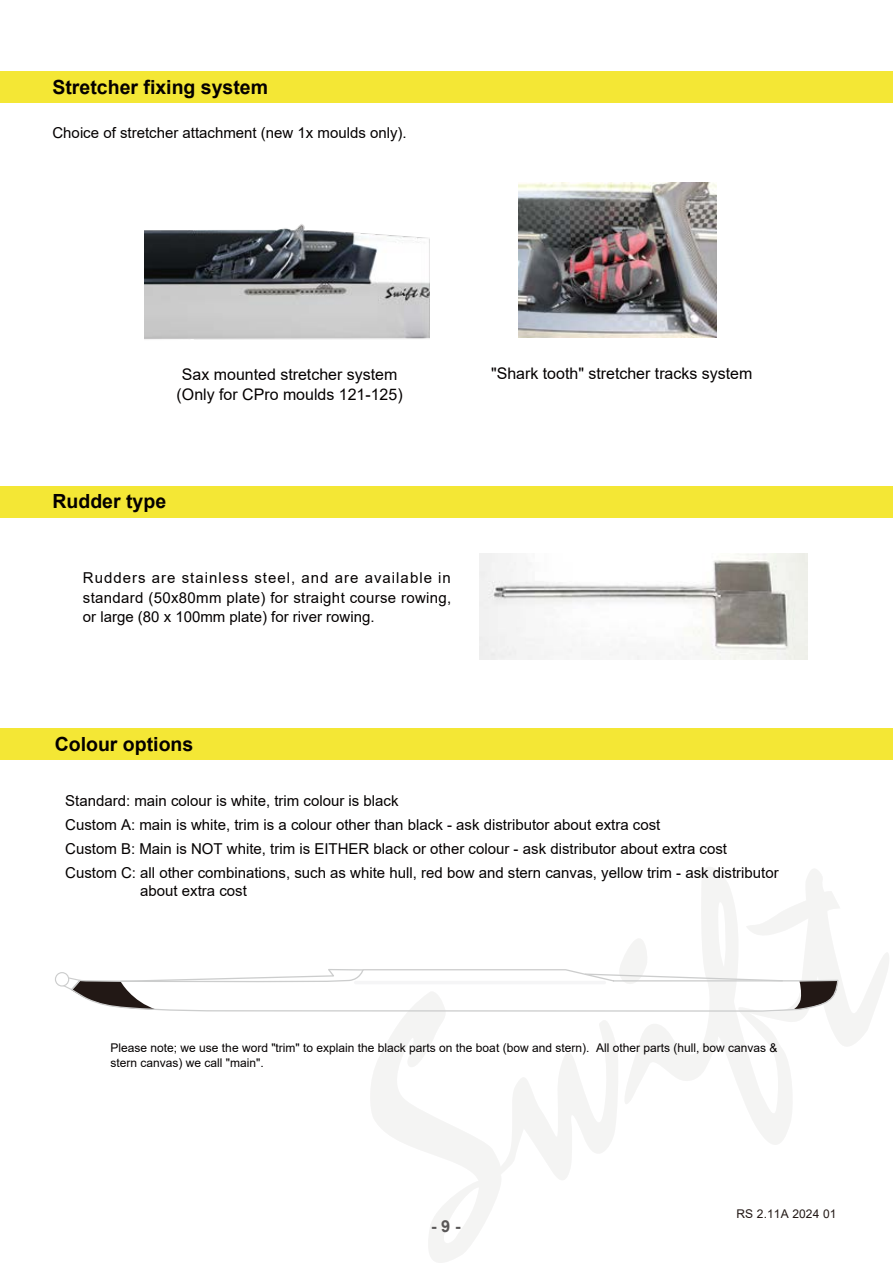
<style>
.page{position:relative;width:893px;height:1263px;background:#fff}
.page>*{position:absolute;margin:0;border:0;box-sizing:border-box;transform-origin:0 0}
.t1{font:700 19.5px "Arial";color:#040000}
.t2{font:700 16.5px "Arial";color:#595757}
.t3{font:15.9px/20.7px "Arial";color:#040000;text-align:center}
.t4{font:15px/24px "Arial";color:#040000}
.t5{font:12px/15px "Arial";color:#040000}
.t6{font:12px "Arial";letter-spacing:.01em;color:#221815}
</style>
<div class="page">
<svg style="left:370px;top:1012px;width:248px;height:251px"></svg>
<svg style="left:625px;top:867px;width:264px;height:278px"></svg>
<div style="left:0;top:486px;width:893px;height:31px;background:#f4e735"></div>
<div style="left:0;top:72px;width:893px;height:31px;background:#f4e735"></div>
<div style="left:0;top:728px;width:893px;height:31px;background:#f4e735"></div>
<div style="left:55px;top:972px;width:14px;height:14px;border:1px solid #cccdcd;border-radius:50%"></div>
<svg style="left:61px;top:918px;width:778px;height:94px"></svg>
<img style="left:480px;top:553px;width:327px;height:106px">
<img style="left:518px;top:182px;width:199px;height:155px">
<img style="left:145px;top:224px;width:285px;height:116px">
<h1 class="t1" style="left:52px;top:74px;width:217px">Stretcher fixing system</h1>
<p class="t4" style="left:52px;top:121px;width:356px">Choice of stretcher attachment (new 1x moulds only).</p>
<p class="t3" style="left:177px;top:364px;width:228px">Sax mounted stretcher system (Only for CPro moulds 121-125)</p>
<p class="t3" style="left:491px;top:363px;width:263px">"Shark tooth" stretcher tracks system</p>
<h1 class="t1" style="left:52px;top:488px;width:115px">Rudder type</h1>
<p class="t4" style="left:83px;top:568px;width:370px;line-height:19.5px;text-align:justify">Rudders are stainless steel, and are available in standard (50x80mm plate) for straight course rowing, or large (80 x 100mm plate) for river rowing.</p>
<h1 class="t1" style="left:55px;top:730px;width:140px">Colour options</h1>
<p class="t4" style="left:65px;top:788px;width:715px">Standard: main colour is white, trim colour is black<br>Custom A: main is white, trim is a colour other than black - ask distributor about extra cost<br>Custom B: Main is NOT white, trim is EITHER black or other colour - ask distributor about extra cost Custom C: all other combinations, such as white hull, red bow and stern canvas, yellow trim - ask distributor</p>
<p class="t4" style="left:140px;top:878px;width:108px">about extra cost</p>
<p class="t5" style="left:111px;top:1040px;width:668px">Please note; we use the word "trim" to explain the black parts on the boat (bow and stern). All other parts (hull, bow canvas &amp; stern canvas) we call "main".</p>
<p class="t2" style="left:431px;top:1215px;width:31px">- 9 -</p>
<p class="t6" style="left:736px;top:1205px;width:102px">RS 2.11A 2024 01</p>
</div>
